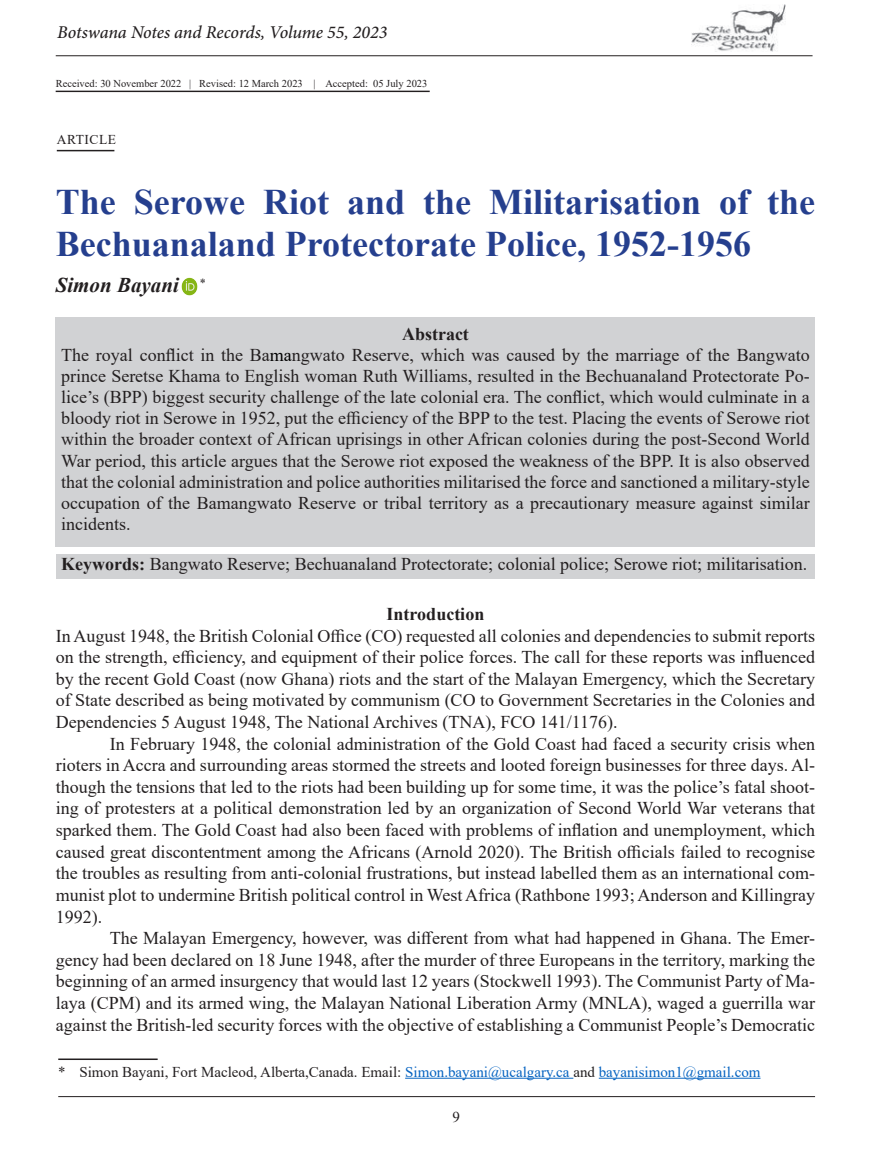
<style>
.page{position:relative;width:871px;height:1152px;background:#fff}
.page>*{position:absolute;margin:0;border:0;box-sizing:border-box;transform-origin:0 0}
.t1{font:700 36px/41.4px "Times New Roman";color:#253f8e}
.t2{font:italic 700 21px "Times New Roman";color:#231f20}
.t3{font:18px/21px "Times New Roman";color:#231f20;text-align:justify}
.t4{font:italic 500 18px "Minion Pro";letter-spacing:-.005em;color:#231f20}
.t5{font:700 18px "Times New Roman";color:#231f20}
.t6{font:15px "Times New Roman";color:#231f20}
.t7{font:13.5px "Times New Roman";letter-spacing:.04em;color:#231f20}
.t8{font:10.5px "Times New Roman";color:#231f20}
.s1{color:#000}
.s2{font-weight:700}
.s3{color:#0563c1}
</style>
<div class="page">
<hr style="left:56px;top:55px;width:756px;height:1px;background:#231f20">
<hr style="left:58px;top:1096px;width:757px;height:1px;background:#231f20">
<div style="left:56px;top:554px;width:758px;height:24px;background:#d1d2d4"></div>
<div style="left:56px;top:317px;width:759px;height:230px;background:#d1d2d4"></div>
<hr style="left:405px;top:1077px;width:168px;height:1px;background:#0563c1">
<hr style="left:599px;top:1077px;width:161px;height:1px;background:#0563c1">
<hr style="left:56px;top:91px;width:374px;height:1px;background:#231f20">
<hr style="left:57px;top:150px;width:57px;height:1px;background:#231f20">
<hr style="left:58px;top:1058px;width:100px;height:2px;background:#231f20">
<img style="left:692px;top:5px;width:94px;height:46px">
<img style="left:181px;top:278px;width:17px;height:17px">
<p class="t4" style="left:57px;top:20px;width:332px">Botswana Notes and Records, Volume 55, 2023</p>
<p class="t8" style="left:56px;top:76px;width:373px">Received: 30 November 2022 | Revised: 12 March 2023 | Accepted: 05 July 2023</p>
<p class="t7" style="left:57px;top:130px;width:61px">ARTICLE</p>
<p class="t1" style="left:56px;top:180px;width:761px">The Serowe Riot and the Militarisation of the<br>Bechuanaland Protectorate Police, 1952-1956</p>
<p class="t2" style="left:56px;top:270px;width:152px">Simon Bayani ∗</p>
<p class="t5" style="left:402px;top:321px;width:68px">Abstract</p>
<p class="t3" style="left:61px;top:344px;width:750px">The royal conflict in the Ba<span class="s1">ma</span>ngwato Reserve, which was caused by the marriage of the Bangwato prince Seretse Khama to English woman Ruth Williams, resulted in the Bechuanaland Protectorate Po&shy;lice’s (BPP) biggest security challenge of the late colonial era. The conflict, which would culminate in a bloody riot in Serowe in 1952, put the efficiency of the BPP to the test. Placing the events of Serowe riot within the broader context of African uprisings in other African colonies during the post-Second World War period, this article argues that the Serowe riot exposed the weakness of the BPP. It is also observed that the colonial administration and police authorities militarised the force and sanctioned a military-style occupation of the Bamangwato Reserve or tribal territory as a precautionary measure against similar incidents.</p>
<p class="t3" style="left:61px;top:552px;width:747px"><span class="s2">Keywords:</span> Bangwato Reserve; Bechuanaland Protectorate; colonial police; Serowe riot; militarisation.</p>
<p class="t5" style="left:387px;top:601px;width:99px">Introduction</p>
<p class="t3" style="left:56px;top:624px;width:761px">In August 1948, the British Colonial Office (CO) requested all colonies and dependencies to submit reports</p>
<p class="t3" style="left:56px;top:646px;width:761px">on the strength, efficiency, and equipment of their police forces. The call for these reports was influenced</p>
<p class="t3" style="left:56px;top:667px;width:761px">by the recent Gold Coast (now Ghana) riots and the start of the Malayan Emergency, which the Secretary</p>
<p class="t3" style="left:56px;top:689px;width:761px">of State described as being motivated by communism (CO to Government Secretaries in the Colonies and</p>
<p class="t3" style="left:56px;top:711px;width:563px">Dependencies 5 August 1948, The National Archives (TNA), FCO 141/1176).</p>
<p class="t3" style="left:110px;top:732px;width:707px">In February 1948, the colonial administration of the Gold Coast had faced a security crisis when</p>
<p class="t3" style="left:56px;top:754px;width:761px">rioters in Accra and surrounding areas stormed the streets and looted foreign businesses for three days. Al-</p>
<p class="t3" style="left:56px;top:775px;width:761px">though the tensions that led to the riots had been building up for some time, it was the police’s fatal shoot-</p>
<p class="t3" style="left:56px;top:797px;width:761px">ing of protesters at a political demonstration led by an organization of Second World War veterans that</p>
<p class="t3" style="left:56px;top:819px;width:761px">sparked them. The Gold Coast had also been faced with problems of inflation and unemployment, which</p>
<p class="t3" style="left:56px;top:840px;width:761px">caused great discontentment among the Africans (Arnold 2020). The British officials failed to recognise</p>
<p class="t3" style="left:56px;top:862px;width:761px">the troubles as resulting from anti-colonial frustrations, but instead labelled them as an international com-</p>
<p class="t3" style="left:56px;top:883px;width:761px">munist plot to undermine British political control in West Africa (Rathbone 1993; Anderson and Killingray</p>
<p class="t3" style="left:56px;top:905px;width:48px">1992).</p>
<p class="t3" style="left:56px;top:926px;width:761px;line-height:21.6px;text-indent:54px">The Malayan Emergency, however, was different from what had happened in Ghana. The Emer&shy;gency had been declared on 18 June 1948, after the murder of three Europeans in the territory, marking the beginning of an armed insurgency that would last 12 years (Stockwell 1993). The Communist Party of Ma&shy;laya (CPM) and its armed wing, the Malayan National Liberation Army (MNLA), waged a guerrilla war against the British-led security forces with the objective of establishing a Communist People’s Democratic</p>
<p class="t6" style="left:58px;top:1061px;width:704px">* Simon Bayani, Fort Macleod, Alberta,Canada. Email: <span class="s3">Simon.bayani@ucalgary.ca</span> and <span class="s3">bayanisimon1@gmail.com</span></p>
<p class="t6" style="left:452px;top:1106px;width:9px">9</p>
</div>
